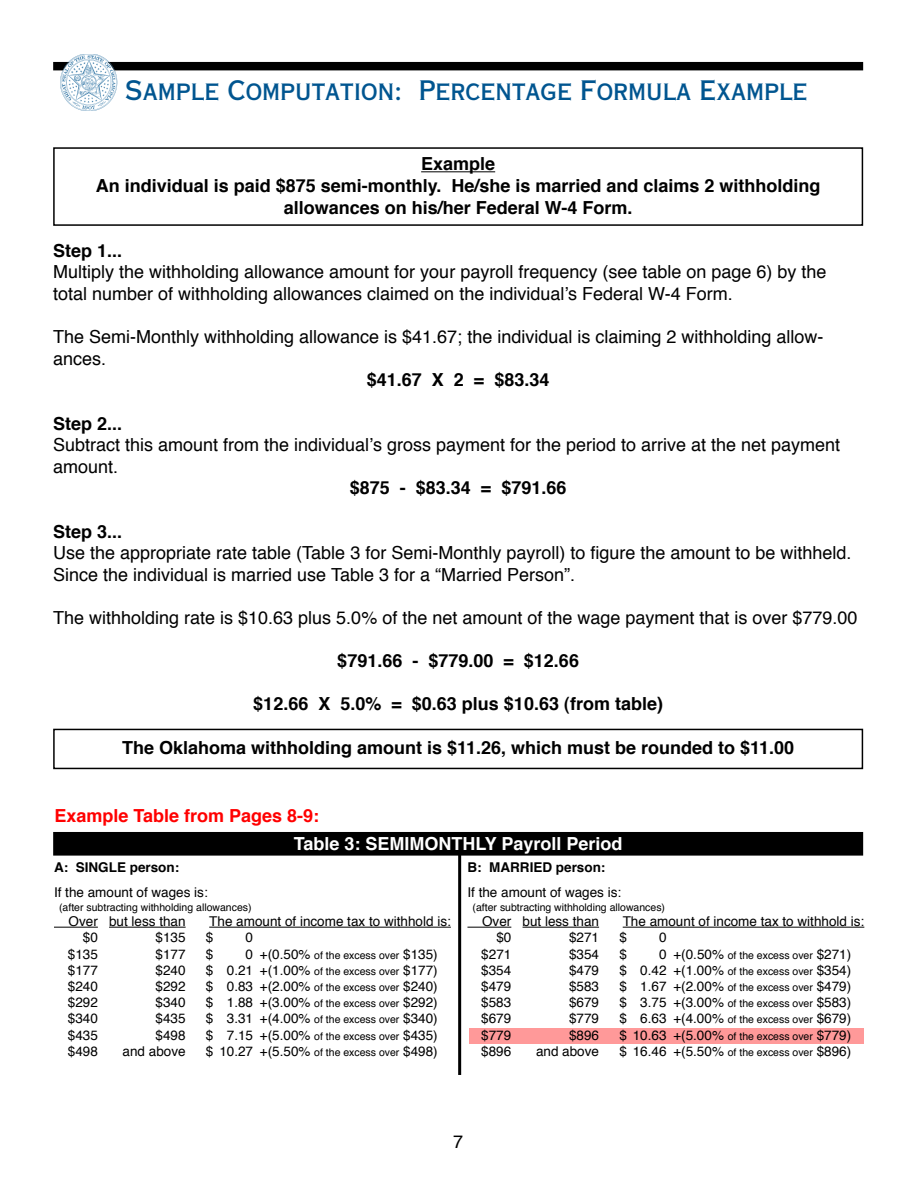
<style>
.page{position:relative;width:918px;height:1188px;background:#fff}
.page>*{position:absolute;margin:0;border:0;box-sizing:border-box;transform-origin:0 0}
.t1{font:27px "Copperplate Thirty AB";color:#005590}
.t2{font:18px/21.6px "Helvetica";color:#000}
.t3{font:700 18px/21.6px "Helvetica";color:#000;text-align:center}
.t4{font:700 18px "Helvetica";color:#fff}
.t5{font:700 18px "Helvetica";color:#f00}
.t6{font:13.5px/28.8px "Helvetica";color:#000;text-align:center}
.t7{font:700 13.5px "Helvetica";color:#000}
.t8{font:10.5px "Helvetica";color:#000}
.s1{font-size:13.5px}
.s2{font-size:10.5px}
</style>
<div class="page">
<div style="left:469px;top:1028px;width:395px;height:15px;background:#f99"></div>
<div style="left:54px;top:63px;width:808px;height:7px;background:#000"></div>
<div style="left:53px;top:62px;width:810px;height:8px;border:2px solid #000"></div>
<img style="left:60px;top:54px;width:58px;height:57px">
<hr style="left:421px;top:171px;width:74px;height:1px;background:#000">
<div style="left:53px;top:147px;width:810px;height:79px;border:2px solid #000"></div>
<div style="left:54px;top:833px;width:808px;height:22px;background:#000"></div>
<div style="left:53px;top:832px;width:810px;height:24px;border:2px solid #000"></div>
<hr style="left:458px;top:855px;width:3px;height:220px;background:#000">
<div style="left:53px;top:729px;width:810px;height:40px;border:2px solid #000"></div>
<hr style="left:54px;top:927px;width:44px;height:1px;background:#000">
<hr style="left:109px;top:927px;width:77px;height:1px;background:#000">
<hr style="left:209px;top:927px;width:242px;height:1px;background:#000">
<hr style="left:467px;top:927px;width:44px;height:1px;background:#000">
<hr style="left:523px;top:927px;width:76px;height:1px;background:#000">
<hr style="left:623px;top:927px;width:241px;height:1px;background:#000">
<h1 class="t1" style="left:125px;top:74px;width:684px">Sample Computation: Percentage Formula Example</h1>
<h2 class="t3" style="left:96px;top:154px;width:726px">Example<br>An individual is paid $875 semi-monthly. He/she is married and claims 2 withholding allowances on his/her Federal W-4 Form.</h2>
<h2 class="t3" style="left:53px;top:241px;width:71px">Step 1...</h2>
<h2 class="t2" style="left:53px;top:262px;width:775px">Multiply the withholding allowance amount for your payroll frequency (see table on page 6) by the total number of withholding allowances claimed on the individual’s Federal W-4 Form.</h2>
<h2 class="t2" style="left:53px;top:327px;width:772px">The Semi-Monthly withholding allowance is $41.67; the individual is claiming 2 withholding allow&shy;ances.</h2>
<h2 class="t3" style="left:367px;top:370px;width:184px">$41.67 X 2 = $83.34</h2>
<h2 class="t3" style="left:53px;top:414px;width:71px">Step 2...</h2>
<h2 class="t2" style="left:53px;top:435px;width:789px">Subtract this amount from the individual’s gross payment for the period to arrive at the net payment amount.</h2>
<h2 class="t3" style="left:350px;top:478px;width:218px">$875 - $83.34 = $791.66</h2>
<h2 class="t3" style="left:53px;top:522px;width:71px">Step 3...</h2>
<h2 class="t2" style="left:53px;top:543px;width:800px">Use the appropriate rate table (Table 3 for Semi-Monthly payroll) to figure the amount to be withheld.<br>Since the individual is married use Table 3 for a “Married Person”.</h2>
<h2 class="t2" style="left:53px;top:608px;width:806px">The withholding rate is $10.63 plus 5.0% of the net amount of the wage payment that is over $779.00</h2>
<h2 class="t3" style="left:337px;top:651px;width:243px">$791.66 - $779.00 = $12.66</h2>
<h2 class="t3" style="left:253px;top:694px;width:411px">$12.66 X 5.0% = $0.63 plus $10.63 (from table)</h2>
<h2 class="t3" style="left:122px;top:738px;width:674px">The Oklahoma withholding amount is $11.26, which must be rounded to $11.00</h2>
<h2 class="t5" style="left:54px;top:804px;width:266px">Example Table from Pages 8-9:</h2>
<p class="t7" style="left:54px;top:858px;width:127px">A: SINGLE person:</p>
<p class="t6" style="left:54px;top:879px;width:155px">If the amount of wages is:<br>Over but less than</p>
<h2 class="t4" style="left:294px;top:831px;width:330px">Table 3: SEMIMONTHLY Payroll Period</h2>
<p class="t7" style="left:467px;top:858px;width:139px">B: MARRIED person:</p>
<p class="t6" style="left:467px;top:879px;width:155px">If the amount of wages is:<br>Over but less than</p>
<p class="t8" style="left:59px;top:900px;width:194px">(after subtracting withholding allowances)</p>
<p class="t8" style="left:473px;top:900px;width:194px">(after subtracting withholding allowances)</p>
<p class="t6" style="left:209px;top:908px;width:243px">The amount of income tax to withhold is:</p>
<p class="t6" style="left:623px;top:908px;width:243px">The amount of income tax to withhold is:</p>
<p class="t6" style="left:83px;top:924px;width:17px">$0</p>
<p class="t6" style="left:156px;top:924px;width:32px">$135</p>
<p class="t6" style="left:206px;top:924px;width:9px">$</p>
<p class="t6" style="left:246px;top:924px;width:9px">0</p>
<p class="t6" style="left:68px;top:940px;width:32px">$135</p>
<p class="t6" style="left:156px;top:940px;width:32px">$177</p>
<p class="t6" style="left:206px;top:940px;width:9px">$</p>
<p class="t8" style="left:246px;top:948px;width:194px"><span class="s1">0 +(0.50%</span> of the excess over <span class="s1">$135)</span></p>
<p class="t6" style="left:68px;top:956px;width:32px">$177</p>
<p class="t6" style="left:156px;top:956px;width:32px">$240</p>
<p class="t6" style="left:206px;top:956px;width:233px">$ 0.21 +(1.00% <span class="s2">of the excess over</span> $177)</p>
<p class="t6" style="left:68px;top:973px;width:32px">$240</p>
<p class="t6" style="left:156px;top:973px;width:32px">$292</p>
<p class="t6" style="left:206px;top:973px;width:233px">$ 0.83 +(2.00% <span class="s2">of the excess over</span> $240)</p>
<p class="t6" style="left:68px;top:989px;width:32px">$292</p>
<p class="t6" style="left:156px;top:989px;width:32px">$340</p>
<p class="t6" style="left:206px;top:989px;width:233px">$ 1.88 +(3.00% <span class="s2">of the excess over</span> $292)</p>
<p class="t6" style="left:68px;top:1005px;width:32px">$340</p>
<p class="t6" style="left:156px;top:1005px;width:32px">$435</p>
<p class="t6" style="left:206px;top:1005px;width:233px">$ 3.31 +(4.00% <span class="s2">of the excess over</span> $340)</p>
<p class="t6" style="left:68px;top:1021px;width:32px">$435</p>
<p class="t6" style="left:156px;top:1021px;width:32px">$498</p>
<p class="t6" style="left:206px;top:1021px;width:233px">$ 7.15 +(5.00% <span class="s2">of the excess over</span> $435)</p>
<p class="t6" style="left:68px;top:1037px;width:32px">$498</p>
<p class="t6" style="left:123px;top:1037px;width:65px">and above</p>
<p class="t6" style="left:206px;top:1037px;width:233px">$ 10.27 +(5.50% <span class="s2">of the excess over</span> $498)</p>
<p class="t6" style="left:496px;top:924px;width:17px">$0</p>
<p class="t6" style="left:569px;top:924px;width:32px">$271</p>
<p class="t6" style="left:619px;top:924px;width:9px">$</p>
<p class="t6" style="left:659px;top:924px;width:9px">0</p>
<p class="t6" style="left:481px;top:940px;width:32px">$271</p>
<p class="t6" style="left:569px;top:940px;width:32px">$354</p>
<p class="t6" style="left:619px;top:940px;width:9px">$</p>
<p class="t8" style="left:659px;top:948px;width:194px"><span class="s1">0 +(0.50%</span> of the excess over <span class="s1">$271)</span></p>
<p class="t6" style="left:481px;top:956px;width:32px">$354</p>
<p class="t6" style="left:569px;top:956px;width:32px">$479</p>
<p class="t6" style="left:619px;top:956px;width:233px">$ 0.42 +(1.00% <span class="s2">of the excess over</span> $354)</p>
<p class="t6" style="left:481px;top:973px;width:32px">$479</p>
<p class="t6" style="left:569px;top:973px;width:32px">$583</p>
<p class="t6" style="left:619px;top:973px;width:233px">$ 1.67 +(2.00% <span class="s2">of the excess over</span> $479)</p>
<p class="t6" style="left:481px;top:989px;width:32px">$583</p>
<p class="t6" style="left:569px;top:989px;width:32px">$679</p>
<p class="t6" style="left:619px;top:989px;width:233px">$ 3.75 +(3.00% <span class="s2">of the excess over</span> $583)</p>
<p class="t6" style="left:481px;top:1005px;width:32px">$679</p>
<p class="t6" style="left:569px;top:1005px;width:32px">$779</p>
<p class="t6" style="left:619px;top:1005px;width:233px">$ 6.63 +(4.00% <span class="s2">of the excess over</span> $679)</p>
<p class="t6" style="left:481px;top:1021px;width:32px">$779</p>
<p class="t6" style="left:569px;top:1021px;width:32px">$896</p>
<p class="t6" style="left:619px;top:1021px;width:233px">$ 10.63 +(5.00% <span class="s2">of the excess over</span> $779)</p>
<p class="t6" style="left:481px;top:1037px;width:32px">$896</p>
<p class="t6" style="left:536px;top:1037px;width:65px">and above</p>
<p class="t6" style="left:619px;top:1037px;width:233px">$ 16.46 +(5.50% <span class="s2">of the excess over</span> $896)</p>
<h2 class="t2" style="left:453px;top:1132px;width:12px">7</h2>
</div>
